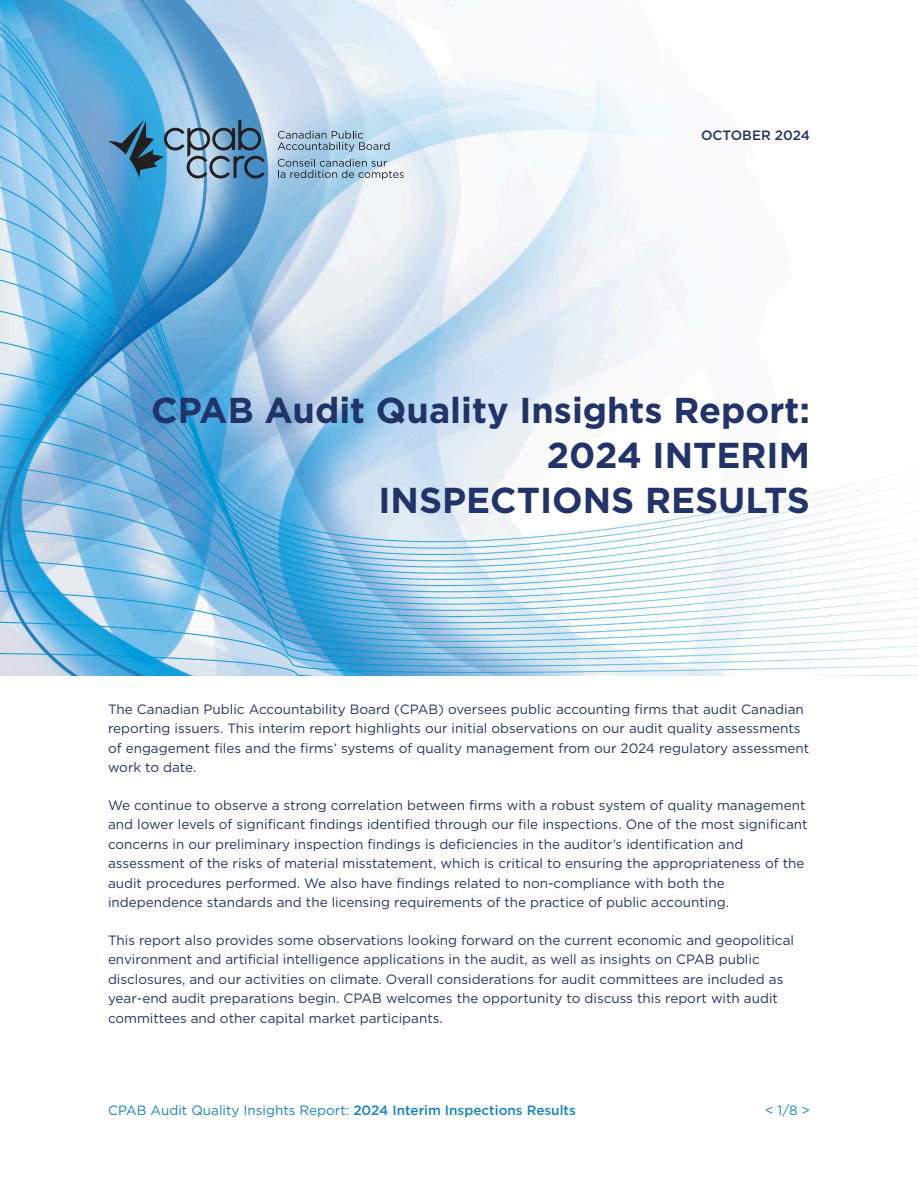
<style>
.page{position:relative;width:918px;height:1188px;background:#fff}
.page>*{position:absolute;margin:0;border:0;box-sizing:border-box;transform-origin:0 0}
.t1{font:700 36px "Gotham";color:#213469}
.t2{font:13.5px "Gotham";color:#213469}
.t3{font:13.5px "Gotham";color:#1782c5}
.t4{font:500 13.5px "Gotham";color:#213469}
.s1{font-weight:500}
</style>
<div class="page">
<img style="left:0;top:0;width:918px;height:675px">
<svg style="left:108px;top:120px;width:157px;height:58px;background:#5c8cac"></svg>
<svg style="left:278px;top:131px;width:111px;height:21px;background:#9fb8cb"></svg>
<svg style="left:278px;top:159px;width:126px;height:21px;background:#9eb8ca"></svg>
<p class="t4" style="left:701px;top:129px;width:110px">OCTOBER 2024</p>
<p class="t1" style="left:151px;top:394px;width:660px">CPAB Audit Quality Insights Report:</p>
<p class="t1" style="left:547px;top:439px;width:265px">2024 INTERIM</p>
<p class="t1" style="left:378px;top:484px;width:433px">INSPECTIONS RESULTS</p>
<p class="t2" style="left:108px;top:703px;width:697px">The Canadian Public Accountability Board (CPAB) oversees public accounting firms that audit Canadian</p>
<p class="t2" style="left:108px;top:722px;width:694px">reporting issuers. This interim report highlights our initial observations on our audit quality assessments</p>
<p class="t2" style="left:108px;top:742px;width:703px">of engagement files and the firms’ systems of quality management from our 2024 regulatory assessment</p>
<p class="t2" style="left:108px;top:761px;width:90px">work to date.</p>
<p class="t2" style="left:108px;top:799px;width:699px">We continue to observe a strong correlation between firms with a robust system of quality management</p>
<p class="t2" style="left:108px;top:818px;width:701px">and lower levels of significant findings identified through our file inspections. One of the most significant</p>
<p class="t2" style="left:108px;top:838px;width:637px">concerns in our preliminary inspection findings is deficiencies in the auditor’s identification and</p>
<p class="t2" style="left:108px;top:857px;width:698px">assessment of the risks of material misstatement, which is critical to ensuring the appropriateness of the</p>
<p class="t2" style="left:108px;top:877px;width:618px">audit procedures performed. We also have findings related to non-compliance with both the</p>
<p class="t2" style="left:108px;top:896px;width:623px">independence standards and the licensing requirements of the practice of public accounting.</p>
<p class="t2" style="left:108px;top:934px;width:688px">This report also provides some observations looking forward on the current economic and geopolitical</p>
<p class="t2" style="left:108px;top:953px;width:653px">environment and artificial intelligence applications in the audit, as well as insights on CPAB public</p>
<p class="t2" style="left:108px;top:973px;width:677px">disclosures, and our activities on climate. Overall considerations for audit committees are included as</p>
<p class="t2" style="left:108px;top:992px;width:672px">year-end audit preparations begin. CPAB welcomes the opportunity to discuss this report with audit</p>
<p class="t2" style="left:108px;top:1012px;width:336px">committees and other capital market participants.</p>
<p class="t3" style="left:108px;top:1104px;width:469px">CPAB Audit Quality Insights Report: <span class="s1">2024 Interim Inspections Results</span></p>
<p class="t3" style="left:765px;top:1104px;width:46px">&lt; 1/8 &gt;</p>
</div>
